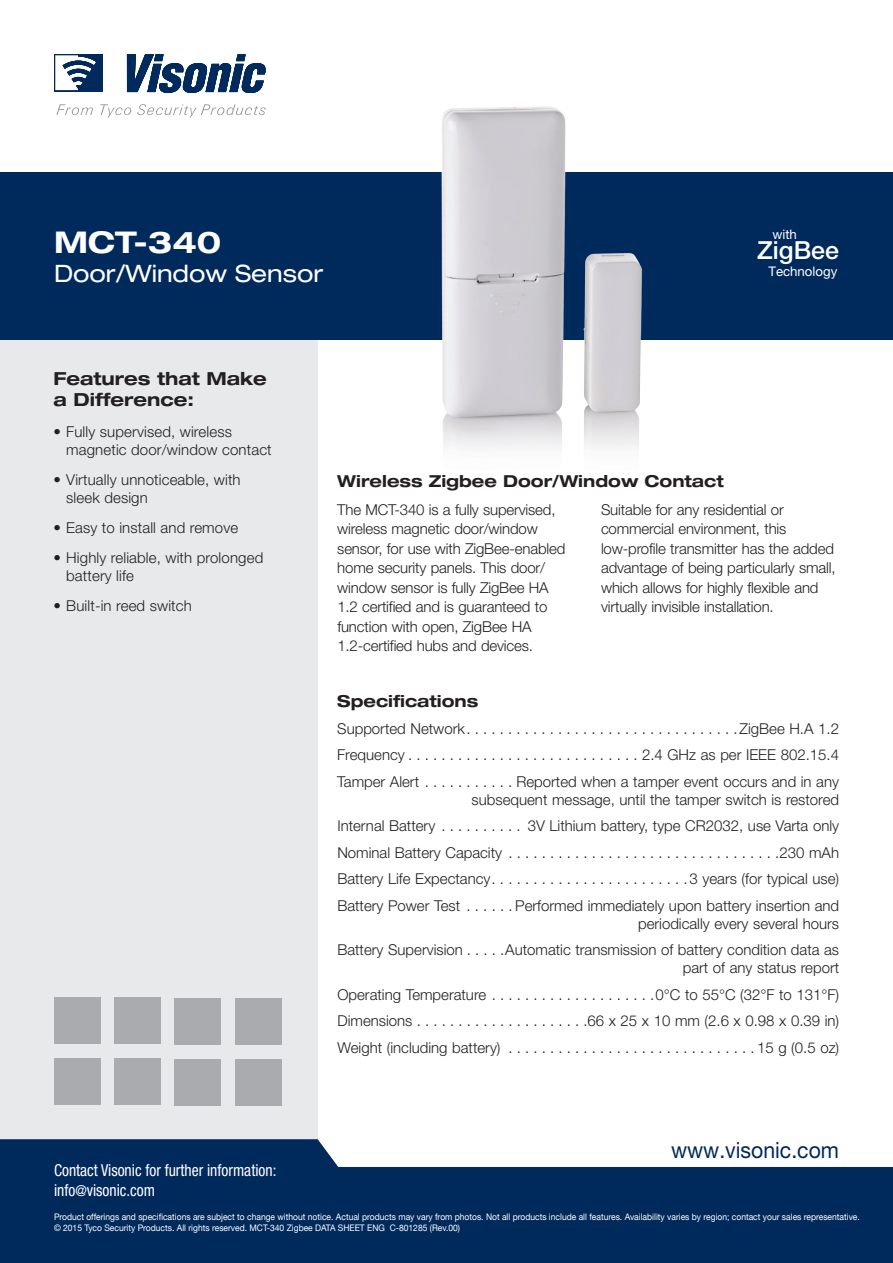
<style>
.page{position:relative;width:893px;height:1263px;background:#fff}
.page>*{position:absolute;margin:0;border:0;box-sizing:border-box;transform-origin:0 0}
.t1{font:700 expanded 30px "Helvetica Neue LT Pro";color:#fff}
.t2{font:500 24.9px "Helvetica Neue LT Pro";color:#fff}
.t3{font:expanded 24px "Helvetica Neue LT Pro";color:#fff}
.t4{font:22.5px "Helvetica Neue LT Pro";color:#00295c;scale:.94 1}
.t5{font:700 expanded 18px/21.6px "Helvetica Neue LT Pro";color:#231f20}
.t6{font:condensed 16.5px/19.5px "Helvetica Neue LT Pro";color:#fff;scale:.94 1}
.t7{font:700 expanded 16.5px "Helvetica Neue LT Pro";color:#231f20}
.t8{font:300 15px/19.5px "Helvetica Neue LT Pro";color:#231f20}
.t9{font:13.2px "Helvetica Neue LT Pro";color:#fff}
.t10{font:9px/10.8px "Helvetica Neue LT";color:#fff;scale:.94 1}
.s1{font-size:15px}
</style>
<div class="page">
<div style="left:0;top:199px;width:318px;height:1053px;background:#e7e9ea"></div>
<svg style="left:0;top:1139px;width:893px;height:124px;background:#244773"></svg>
<div style="left:0;top:172px;width:893px;height:168px;background:#00295c"></div>
<div style="left:54px;top:997px;width:47px;height:47px;background:#aaabaf"></div>
<div style="left:114px;top:997px;width:47px;height:47px;background:#aaabaf"></div>
<div style="left:174px;top:998px;width:47px;height:46px;background:#aaabaf"></div>
<div style="left:235px;top:998px;width:46px;height:46px;background:#aaabaf"></div>
<div style="left:54px;top:1058px;width:47px;height:47px;background:#aaabaf"></div>
<div style="left:114px;top:1058px;width:47px;height:47px;background:#aaabaf"></div>
<div style="left:174px;top:1059px;width:47px;height:47px;background:#aaabaf"></div>
<div style="left:235px;top:1059px;width:46px;height:47px;background:#aaabaf"></div>
<svg style="left:54px;top:54px;width:212px;height:39px"></svg>
<svg style="left:56px;top:104px;width:37px;height:11px"></svg>
<svg style="left:100px;top:104px;width:31px;height:14px"></svg>
<svg style="left:137px;top:104px;width:129px;height:14px"></svg>
<img style="left:441px;top:106px;width:201px;height:343px">
<h1 class="t1" style="left:54px;top:224px;width:169px">MCT-340</h1>
<h3 class="t3" style="left:54px;top:260px;width:271px">Door/Window Sensor</h3>
<p class="t9" style="left:772px;top:226px;width:26px">with</p>
<p class="t9" style="left:768px;top:264px;width:70px">Technology</p>
<h2 class="t2" style="left:757px;top:236px;width:83px">ZigBee</h2>
<p class="t5" style="left:53px;top:367px;width:215px">Features that Make a Difference:</p>
<p class="t8" style="left:66px;top:422px;width:207px;line-height:18px;text-indent:-13px">• Fully supervised, wireless magnetic door/window contact</p>
<p class="t8" style="left:66px;top:470px;width:176px;line-height:18px;text-indent:-13px">• Virtually unnoticeable, with sleek design</p>
<p class="t8" style="left:53px;top:518px;width:186px">• Easy to install and remove</p>
<p class="t8" style="left:66px;top:548px;width:199px;line-height:18px;text-indent:-13px">• Highly reliable, with prolonged battery life</p>
<p class="t8" style="left:53px;top:595px;width:140px">• Built-in reed switch</p>
<p class="t6" style="left:54px;top:1161px;width:238px">Contact Visonic for further information: info<span class="s1">@</span>visonic.com</p>
<p class="t7" style="left:337px;top:470px;width:388px">Wireless Zigbee Door/Window Contact</p>
<p class="t8" style="left:337px;top:499px;width:230px">The MCT-340 is a fully supervised, wireless magnetic door/window sensor, for use with ZigBee-enabled home security panels. This door/ window sensor is fully ZigBee HA</p>
<p class="t8" style="left:337px;top:597px;width:211px">1. 2 certified and is guaranteed to function with open, ZigBee HA</p>
<p class="t8" style="left:337px;top:636px;width:194px">1. 2-certified hubs and devices.</p>
<p class="t8" style="left:601px;top:499px;width:236px">Suitable for any residential or commercial environment, this low-profile transmitter has the added advantage of being particularly small, which allows for highly flexible and virtually invisible installation.</p>
<p class="t7" style="left:337px;top:691px;width:143px">Specifications</p>
<p class="t8" style="left:337px;top:718px;width:129px">Supported Network</p>
<p class="t8" style="left:739px;top:718px;width:101px">ZigBee H.A 1.2</p>
<p class="t8" style="left:337px;top:745px;width:69px">Frequency</p>
<p class="t8" style="left:642px;top:745px;width:198px">2.4 GHz as per IEEE 802. 15.4</p>
<p class="t8" style="left:337px;top:771px;width:87px">Tamper Alert ...........</p>
<p class="t8" style="left:472px;top:772px;width:369px;line-height:18px;text-align:right">Reported when a tamper event occurs and in any subsequent message, until the tamper switch is restored</p>
<p class="t8" style="left:337px;top:816px;width:99px">Internal Battery</p>
<p class="t8" style="left:528px;top:816px;width:313px">3V Lithium battery, type CR2032, use Varta only</p>
<p class="t8" style="left:337px;top:842px;width:166px">Nominal Battery Capacity</p>
<p class="t8" style="left:779px;top:842px;width:61px">230 mAh</p>
<p class="t8" style="left:337px;top:869px;width:155px">Battery Life Expectancy</p>
<p class="t8" style="left:690px;top:869px;width:151px">3 years (for typical use)</p>
<p class="t8" style="left:337px;top:895px;width:128px">Battery Power Test ......</p>
<p class="t8" style="left:515px;top:896px;width:325px;line-height:18px;text-align:right">Performed immediately upon battery insertion and periodically every several hours</p>
<p class="t8" style="left:337px;top:940px;width:503px;line-height:18px;text-align:right">Battery Supervision . . . . Automatic transmission of battery condition data as part of any status report</p>
<p class="t8" style="left:337px;top:984px;width:150px">Operating Temperature</p>
<p class="t8" style="left:655px;top:984px;width:185px">0°C to 55°C (32°F to 131°F)</p>
<p class="t8" style="left:337px;top:1011px;width:76px">Dimensions</p>
<p class="t8" style="left:588px;top:1011px;width:253px">66 x 25 x 10 mm (2.6 x 0.98 x 0.39 in)</p>
<p class="t8" style="left:337px;top:1037px;width:165px">Weight (including battery)</p>
<p class="t8" style="left:757px;top:1037px;width:84px">15 g (0.5 oz)</p>
<h3 class="t4" style="left:671px;top:1137px;width:180px">www.visonic.com</h3>
<p class="t10" style="left:54px;top:1211px;width:859px">Product offerings and specifications are subject to change without notice. Actual products may vary from photos. Not all products include all features. Availability varies by region; contact your sales representative. © 2015 Tyco Security Products. All rights reserved. MCT-340 Zigbee DATA SHEET ENG C-801285 (Rev.00)</p>
</div>
